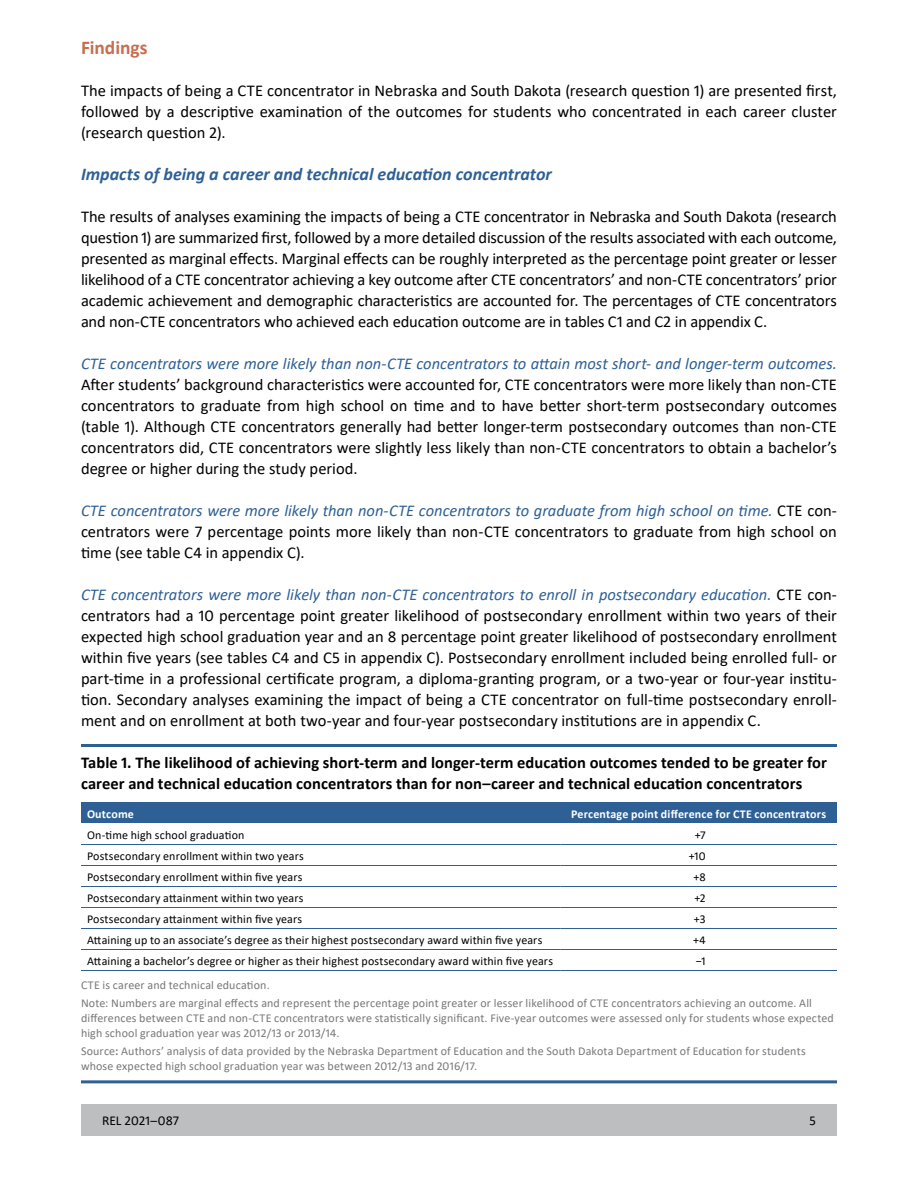
<style>
.page{position:relative;width:918px;height:1188px;background:#fff}
.page>*{position:absolute;margin:0;border:0;box-sizing:border-box;transform-origin:0 0}
.t1{font:700 19.5px "Calibri";color:#c96d4f}
.t2{font:italic 700 18px "Calibri";color:#2e6095}
.t3{font:16.5px/21px "Calibri";letter-spacing:-.005em;color:#000;text-align:justify}
.t4{font:700 16.5px/21px "Calibri";color:#000}
.t5{font:13.5px "Calibri";color:#000}
.t6{font:12px/15px "Calibri";letter-spacing:.01em;color:#77787b}
.t7{font:12px "Calibri";letter-spacing:.01em;color:#000}
.t8{font:700 12px "Calibri";letter-spacing:.015em;color:#fff}
.s1{font-style:italic;color:#2e6095}
.s2{font-weight:700}
</style>
<div class="page">
<div style="left:81px;top:1104px;width:756px;height:32px;background:#bcbec0"></div>
<hr style="left:81px;top:744px;width:756px;height:3px;background:#2e6095">
<hr style="left:81px;top:1080px;width:756px;height:3px;background:#2e6095">
<hr style="left:81px;top:844px;width:479px;height:1px;background:#2e6095">
<hr style="left:560px;top:844px;width:277px;height:1px;background:#2e6095">
<hr style="left:81px;top:865px;width:479px;height:1px;background:#2e6095">
<hr style="left:560px;top:865px;width:277px;height:1px;background:#2e6095">
<hr style="left:81px;top:886px;width:479px;height:1px;background:#2e6095">
<hr style="left:560px;top:886px;width:277px;height:1px;background:#2e6095">
<hr style="left:81px;top:907px;width:479px;height:1px;background:#2e6095">
<hr style="left:560px;top:907px;width:277px;height:1px;background:#2e6095">
<hr style="left:81px;top:928px;width:479px;height:1px;background:#2e6095">
<hr style="left:560px;top:928px;width:277px;height:1px;background:#2e6095">
<hr style="left:81px;top:949px;width:479px;height:1px;background:#2e6095">
<hr style="left:560px;top:949px;width:277px;height:1px;background:#2e6095">
<hr style="left:81px;top:970px;width:479px;height:1px;background:#2e6095">
<hr style="left:560px;top:970px;width:277px;height:1px;background:#2e6095">
<div style="left:81px;top:802px;width:479px;height:22px;background:#2e6095"></div>
<div style="left:560px;top:802px;width:277px;height:22px;background:#2e6095"></div>
<h2 class="t1" style="left:81px;top:34px;width:68px">Findings</h2>
<p class="t3" style="left:81px;top:80px;width:757px">The impacts of being a CTE concentrator in Nebraska and South Dakota (research question 1) are presented first, followed by a descriptive examination of the outcomes for students who concentrated in each career cluster (research question 2).</p>
<h3 class="t2" style="left:81px;top:161px;width:473px">Impacts ofbeing a career and technical education concentrator</h3>
<p class="t3" style="left:81px;top:206px;width:758px">The results of analyses examining the impacts of being a CTE concentrator in Nebraska and South Dakota (research question 1) are summarized first, followed by a more detailed discussion of the results associated with each outcome, presented as marginal effects. Marginal effects can be roughly interpreted as the percentage point greater or lesser likelihood of a CTE concentrator achieving a key outcome after CTE concentrators’ and non-CTE concentrators’ prior academic achievement and demographic characteristics are accounted for. The percentages of CTE concentrators and non-CTE concentrators who achieved each education outcome are in tables C1 and C2 in appendix C.</p>
<p class="t3" style="left:81px;top:353px;width:758px"><span class="s1">CTE concentrators were more likely than non-CTE concentrators to attain most short- and longer-term outcomes.<br></span>After students’ background characteristics were accounted for, CTE concentrators were more likely than non-CTE concentrators to graduate from high school on time and to have better short-term postsecondary outcomes (table 1). Although CTE concentrators generally had better longer-term postsecondary outcomes than non-CTE concentrators did, CTE concentrators were slightly less likely than non-CTE concentrators to obtain a bachelor’s degree or higher during the study period.</p>
<p class="t3" style="left:81px;top:500px;width:757px"><span class="s1">CTE concentrators were more likely than non-CTE concentrators to graduate from high school on time.</span> CTE con&shy;centrators were 7 percentage points more likely than non-CTE concentrators to graduate from high school on time (see table C4 in appendix C).</p>
<p class="t3" style="left:81px;top:584px;width:758px"><span class="s1">CTE concentrators were more likely than non-CTE concentrators to enroll in postsecondary education.</span> CTE con&shy;centrators had a 10 percentage point greater likelihood of postsecondary enrollment within two years of their expected high school graduation year and an 8 percentage point greater likelihood of postsecondary enrollment within five years (see tables C4 and C5 in appendix C). Postsecondary enrollment included being enrolled full- or part-time in a professional certificate program, a diploma-granting program, or a two-year or four-year institu&shy;tion. Secondary analyses examining the impact of being a CTE concentrator on full-time postsecondary enroll&shy;ment and on enrollment at both two-year and four-year postsecondary institutions are in appendix C.</p>
<p class="t4" style="left:81px;top:752px;width:748px">Table 1. The likelihood of achieving short-term and longer-term education outcomes tended to be greater for career and technical education concentrators than for non–career and technical education concentrators</p>
<p class="t8" style="left:87px;top:805px;width:49px">Outcome</p>
<p class="t8" style="left:571px;top:805px;width:257px">Percentage point difference for CTE concentrators</p>
<p class="t7" style="left:87px;top:826px;width:159px">On-time high school graduation</p>
<p class="t7" style="left:695px;top:826px;width:12px">+7</p>
<p class="t7" style="left:87px;top:847px;width:218px">Postsecondary enrollment within two years</p>
<p class="t7" style="left:689px;top:847px;width:18px">+10</p>
<p class="t7" style="left:87px;top:868px;width:217px">Postsecondary enrollment within five years</p>
<p class="t7" style="left:693px;top:868px;width:14px">+8</p>
<p class="t7" style="left:87px;top:889px;width:218px">Postsecondary attainment within two years</p>
<p class="t7" style="left:694px;top:889px;width:13px">+2</p>
<p class="t7" style="left:87px;top:910px;width:217px">Postsecondary attainment within five years</p>
<p class="t7" style="left:694px;top:910px;width:13px">+3</p>
<p class="t7" style="left:87px;top:931px;width:457px">Attaining up to an associate’s degree as their highest postsecondary award within five years</p>
<p class="t7" style="left:693px;top:931px;width:14px">+4</p>
<p class="t7" style="left:87px;top:952px;width:468px">Attaining a bachelor’s degree or higher as their highest postsecondary award within five years</p>
<p class="t7" style="left:696px;top:952px;width:11px">−1</p>
<p class="t6" style="left:81px;top:977px;width:190px">CTE is career and technical education.</p>
<p class="t6" style="left:81px;top:995px;width:754px">Note: Numbers are marginal effects and represent the percentage point greater or lesser likelihood of CTE concentrators achieving an outcome. All differences between CTE and non-CTE concentrators were statistically significant. Five-year outcomes were assessed only for students whose expected high school graduation year was 2012/13 or 2013/14.</p>
<p class="t6" style="left:81px;top:1043px;width:726px">Source<span class="s2">:</span> Authors’ analysis of data provided by the Nebraska Department of Education and the South Dakota Department of Education for students whose expected high school graduation year was between 2012/13 and 2016/17.</p>
<p class="t5" style="left:102px;top:1111px;width:79px">REL 2021–087</p>
<p class="t5" style="left:810px;top:1111px;width:8px">5</p>
</div>
